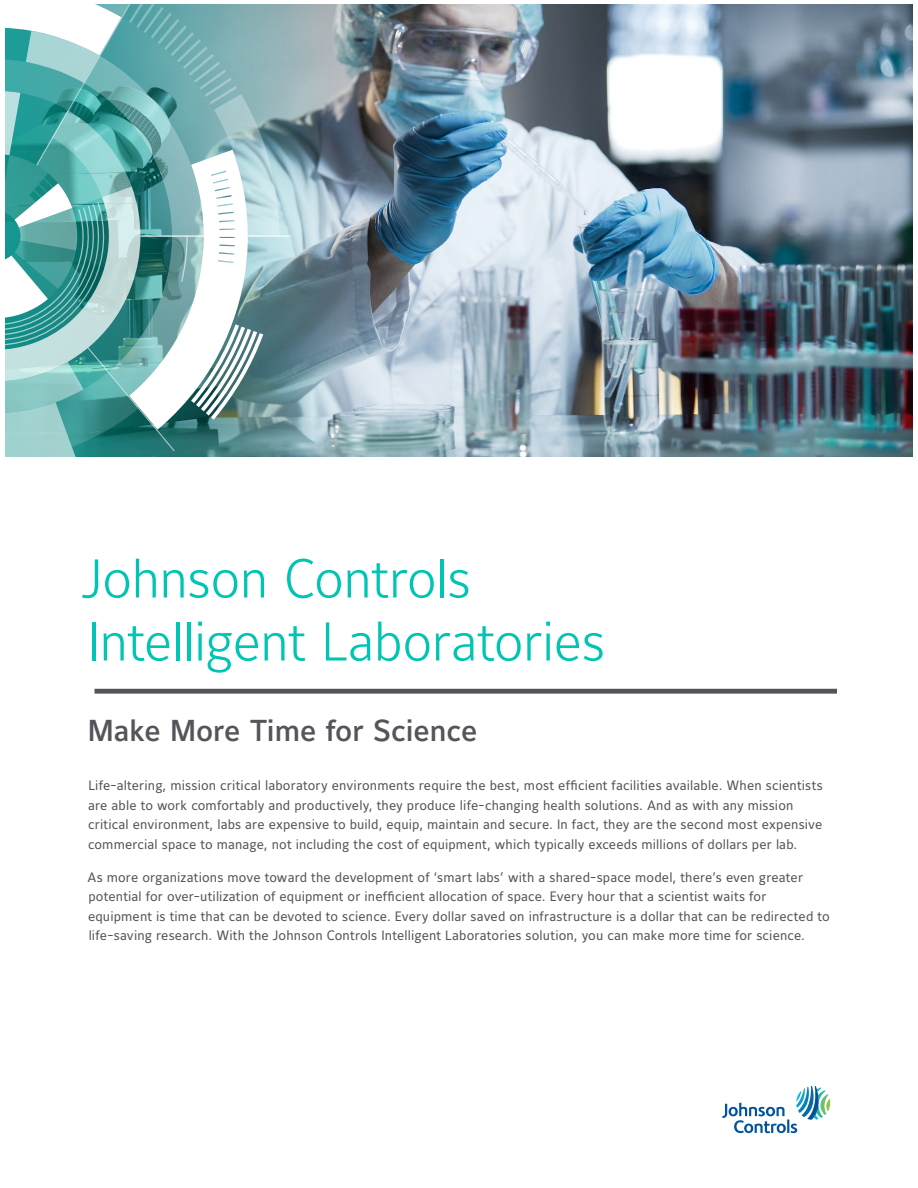
<style>
.page{position:relative;width:918px;height:1188px;background:#fff}
.page>*{position:absolute;margin:0;border:0;box-sizing:border-box;transform-origin:0 0}
.t1{font:300 54px/63px "Maurea Jci Tf ML";letter-spacing:-.01em;color:#00c4b4}
.t2{font:500 30px "Maurea Jci Tf ML";color:#54555a}
.Body{font:13.5px/19.5px "Maurea Jci Tf ML";letter-spacing:.01em;color:#54555a}
</style>
<div class="page">
<svg style="left:722px;top:1086px;width:108px;height:47px"></svg>
<img style="left:291px;top:4px;width:622px;height:453px">
<svg style="left:5px;top:4px;width:286px;height:453px;background:#80b5b5"></svg>
<div style="left:94px;top:689px;width:743px;height:5px;background:#54555a"></div>
<p class="t1" style="left:82px;top:546px;width:525px">Johnson Controls<br>Intelligent Laboratories</p>
<p class="t2" style="left:88px;top:713px;width:391px">Make More Time for Science</p>
<p class="Body" style="left:88px;top:776px;width:736px">Life-altering, mission critical laboratory environments require the best, most efficient facilities available. When scientists are able to work comfortably and productively, they produce life-changing health solutions. And as with any mission critical environment, labs are expensive to build, equip, maintain and secure. In fact, they are the second most expensive commercial space to manage, not including the cost of equipment, which typically exceeds millions of dollars per lab.</p>
<p class="Body" style="left:87px;top:868px;width:744px">As more organizations move toward the development of ‘smart labs’ with a shared-space model, there’s even greater potential for over-utilization of equipment or inefficient allocation of space. Every hour that a scientist waits for equipment is time that can be devoted to science. Every dollar saved on infrastructure is a dollar that can be redirected to life-saving research. With the Johnson Controls Intelligent Laboratories solution, you can make more time for science.</p>
</div>
